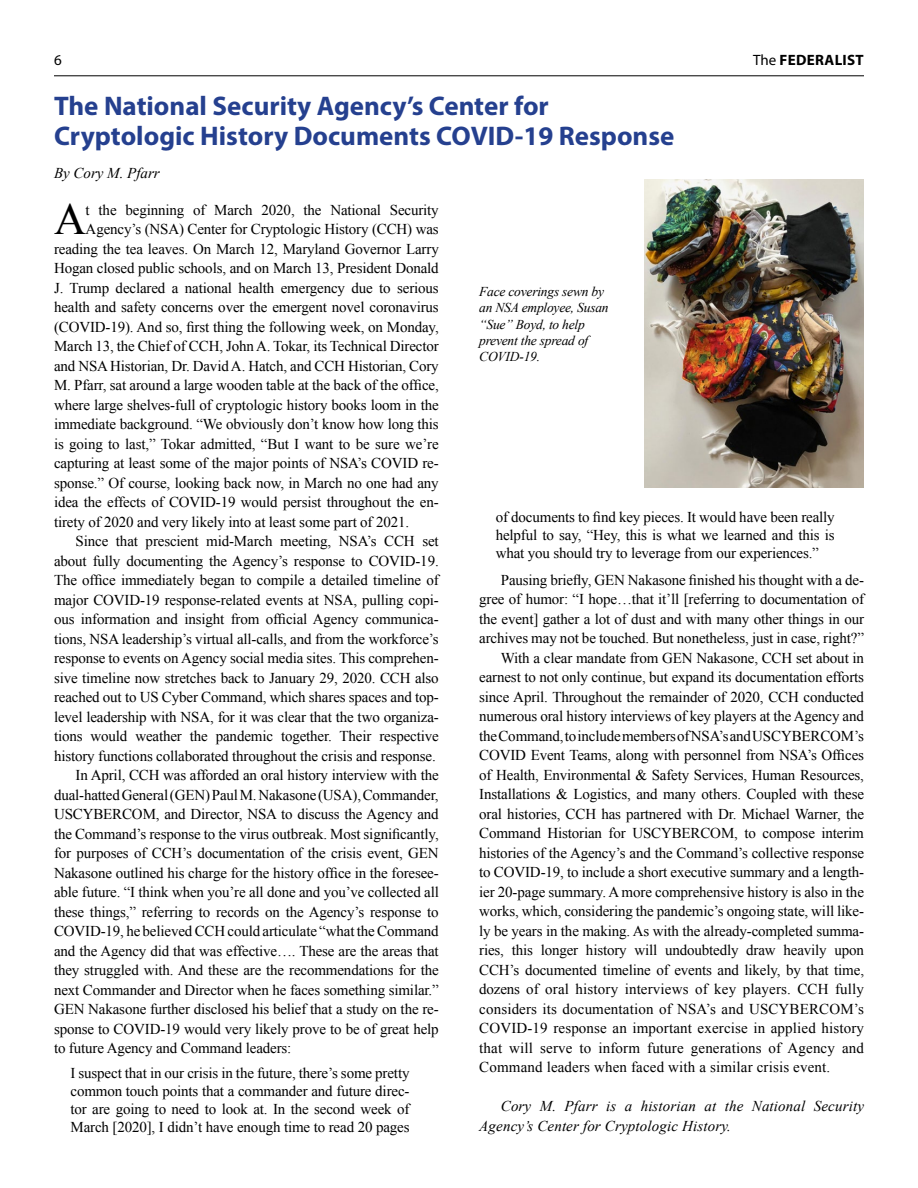
<style>
.page{position:relative;width:918px;height:1188px;background:#fff}
.page>*{position:absolute;margin:0;border:0;box-sizing:border-box;transform-origin:0 0}
.t1{font:44.4px "Times New Roman";color:#000}
.t2{font:700 27px/30px "Myriad Pro";color:#25408f}
.t3{font:15px/18px "Times New Roman";letter-spacing:-.01em;color:#000;text-align:justify}
.t4{font:15px "Times New Roman";letter-spacing:.01em;color:#000}
.t5{font:italic 15px/19.5px "Times New Roman";letter-spacing:.01em;color:#000}
.t6{font:700 15px "Myriad Pro";letter-spacing:.02em;color:#000}
.t7{font:15px "Myriad Pro";color:#000}
.t8{font:italic 13.5px/16.2px "Times New Roman";letter-spacing:-.015em;color:#000}
.s1{font-weight:400}
</style>
<div class="page">
<hr style="left:54px;top:75px;width:810px;height:1px;background:#000">
<img style="left:645px;top:179px;width:219px;height:308px">
<p class="t7" style="left:54px;top:51px;width:9px">6</p>
<p class="t6" style="left:753px;top:50px;width:112px"><span class="s1">The</span> FEDERALIST</p>
<h2 class="t2" style="left:54px;top:90px;width:622px">The National Security Agency’s Center for<br>Cryptologic History Documents COVID-19 Response</h2>
<p class="t5" style="left:54px;top:163px;width:107px">By Cory M. Pfarr</p>
<h1 class="t1" style="left:54px;top:190px;width:34px">A</h1>
<p class="t3" style="left:86px;top:201px;width:355px">t the beginning of March 2020, the National Security</p>
<p class="t3" style="left:86px;top:220px;width:355px">Agency’s (NSA) Center for Cryptologic History (CCH) was</p>
<p class="t3" style="left:54px;top:240px;width:386px">reading the tea leaves. On March 12, Maryland Governor Larry</p>
<p class="t3" style="left:54px;top:259px;width:386px">Hogan closed public schools, and on March 13, President Donald</p>
<p class="t3" style="left:54px;top:279px;width:386px">J. Trump declared a national health emergency due to serious</p>
<p class="t3" style="left:54px;top:298px;width:386px">health and safety concerns over the emergent novel coronavirus</p>
<p class="t3" style="left:54px;top:318px;width:386px">(COVID-19). And so, first thing the following week, on Monday,</p>
<p class="t3" style="left:54px;top:337px;width:386px">March 13, the Chief of CCH, John A. Tokar, its Technical Director</p>
<p class="t3" style="left:54px;top:357px;width:386px">and NSA Historian, Dr. David A. Hatch, and CCH Historian, Cory</p>
<p class="t3" style="left:54px;top:376px;width:386px">M. Pfarr, sat around a large wooden table at the back of the office,</p>
<p class="t3" style="left:54px;top:396px;width:386px">where large shelves-full of cryptologic history books loom in the</p>
<p class="t3" style="left:54px;top:415px;width:386px">immediate background. “We obviously don’t know how long this</p>
<p class="t3" style="left:54px;top:435px;width:386px">is going to last,” Tokar admitted, “But I want to be sure we’re</p>
<p class="t3" style="left:54px;top:454px;width:386px">capturing at least some of the major points of NSA’s COVID re-</p>
<p class="t3" style="left:54px;top:474px;width:386px">sponse.” Of course, looking back now, in March no one had any</p>
<p class="t3" style="left:54px;top:493px;width:386px">idea the effects of COVID-19 would persist throughout the en-</p>
<p class="t3" style="left:54px;top:513px;width:357px">tirety of 2020 and very likely into at least some part of 2021.</p>
<p class="t3" style="left:76px;top:532px;width:365px">Since that prescient mid-March meeting, NSA’s CCH set</p>
<p class="t3" style="left:54px;top:552px;width:386px">about fully documenting the Agency’s response to COVID-19.</p>
<p class="t3" style="left:54px;top:571px;width:386px">The office immediately began to compile a detailed timeline of</p>
<p class="t3" style="left:54px;top:591px;width:386px">major COVID-19 response-related events at NSA, pulling copi-</p>
<p class="t3" style="left:54px;top:610px;width:386px">ous information and insight from official Agency communica-</p>
<p class="t3" style="left:54px;top:630px;width:386px">tions, NSA leadership’s virtual all-calls, and from the workforce’s</p>
<p class="t3" style="left:54px;top:649px;width:386px">response to events on Agency social media sites. This comprehen-</p>
<p class="t3" style="left:54px;top:669px;width:386px">sive timeline now stretches back to January 29, 2020. CCH also</p>
<p class="t3" style="left:54px;top:688px;width:386px">reached out to US Cyber Command, which shares spaces and top-</p>
<p class="t3" style="left:54px;top:708px;width:386px">level leadership with NSA, for it was clear that the two organiza-</p>
<p class="t3" style="left:54px;top:727px;width:386px">tions would weather the pandemic together. Their respective</p>
<p class="t3" style="left:54px;top:747px;width:383px">history functions collaborated throughout the crisis and response.</p>
<p class="t3" style="left:76px;top:766px;width:365px">In April, CCH was afforded an oral history interview with the</p>
<p class="t3" style="left:54px;top:786px;width:386px">dual-hatted General (GEN) Paul M. Nakasone (USA), Commander,</p>
<p class="t3" style="left:54px;top:805px;width:386px">USCYBERCOM, and Director, NSA to discuss the Agency and</p>
<p class="t3" style="left:54px;top:825px;width:386px">the Command’s response to the virus outbreak. Most significantly,</p>
<p class="t3" style="left:54px;top:844px;width:386px">for purposes of CCH’s documentation of the crisis event, GEN</p>
<p class="t3" style="left:54px;top:864px;width:386px">Nakasone outlined his charge for the history office in the foresee-</p>
<p class="t3" style="left:54px;top:883px;width:386px">able future. “I think when you’re all done and you’ve collected all</p>
<p class="t3" style="left:54px;top:903px;width:386px">these things,” referring to records on the Agency’s response to</p>
<p class="t3" style="left:54px;top:922px;width:386px">COVID-19, he believed CCH could articulate “what the Command</p>
<p class="t3" style="left:54px;top:942px;width:386px">and the Agency did that was effective…. These are the areas that</p>
<p class="t3" style="left:54px;top:961px;width:386px">they struggled with. And these are the recommendations for the</p>
<p class="t3" style="left:54px;top:981px;width:386px">next Commander and Director when he faces something similar.”</p>
<p class="t3" style="left:54px;top:1000px;width:386px">GEN Nakasone further disclosed his belief that a study on the re-</p>
<p class="t3" style="left:54px;top:1020px;width:386px">sponse to COVID-19 would very likely prove to be of great help</p>
<p class="t3" style="left:54px;top:1039px;width:239px">to future Agency and Command leaders:</p>
<p class="t3" style="left:71px;top:1064px;width:341px">I suspect that in our crisis in the future, there’s some pretty common touch points that a commander and future direc&shy;tor are going to need to look at. In the second week of March [2020], I didn’t have enough time to read 20 pages</p>
<p class="t8" style="left:479px;top:283px;width:131px">Face coverings sewn by an NSA employee, Susan “Sue” Boyd, to help prevent the spread of<br>COVID-19.</p>
<p class="t3" style="left:496px;top:508px;width:341px">of documents to find key pieces. It would have been really helpful to say, “Hey, this is what we learned and this is what you should try to leverage from our experiences.”</p>
<p class="t3" style="left:501px;top:570px;width:365px">Pausing briefly, GEN Nakasone finished his thought with a de-</p>
<p class="t3" style="left:479px;top:590px;width:386px">gree of humor: “I hope…that it’ll [referring to documentation of</p>
<p class="t3" style="left:479px;top:609px;width:386px">the event] gather a lot of dust and with many other things in our</p>
<p class="t3" style="left:479px;top:629px;width:386px">archives may not be touched. But nonetheless, just in case, right?”</p>
<p class="t3" style="left:501px;top:648px;width:365px">With a clear mandate from GEN Nakasone, CCH set about in</p>
<p class="t3" style="left:479px;top:668px;width:386px">earnest to not only continue, but expand its documentation efforts</p>
<p class="t3" style="left:479px;top:687px;width:386px">since April. Throughout the remainder of 2020, CCH conducted</p>
<p class="t3" style="left:479px;top:707px;width:386px">numerous oral history interviews of key players at the Agency and</p>
<p class="t3" style="left:479px;top:726px;width:386px">the Command, to include members of NSA’s and USCYBERCOM’s</p>
<p class="t3" style="left:479px;top:746px;width:386px">COVID Event Teams, along with personnel from NSA’s Offices</p>
<p class="t3" style="left:479px;top:765px;width:386px">of Health, Environmental &amp; Safety Services, Human Resources,</p>
<p class="t3" style="left:479px;top:785px;width:386px">Installations &amp; Logistics, and many others. Coupled with these</p>
<p class="t3" style="left:479px;top:804px;width:386px">oral histories, CCH has partnered with Dr. Michael Warner, the</p>
<p class="t3" style="left:479px;top:824px;width:386px">Command Historian for USCYBERCOM, to compose interim</p>
<p class="t3" style="left:479px;top:843px;width:386px">histories of the Agency’s and the Command’s collective response</p>
<p class="t3" style="left:479px;top:863px;width:386px">to COVID-19, to include a short executive summary and a length-</p>
<p class="t3" style="left:479px;top:882px;width:386px">ier 20-page summary. A more comprehensive history is also in the</p>
<p class="t3" style="left:479px;top:902px;width:386px">works, which, considering the pandemic’s ongoing state, will like-</p>
<p class="t3" style="left:479px;top:921px;width:386px">ly be years in the making. As with the already-completed summa-</p>
<p class="t3" style="left:479px;top:941px;width:386px">ries, this longer history will undoubtedly draw heavily upon</p>
<p class="t3" style="left:479px;top:960px;width:386px">CCH’s documented timeline of events and likely, by that time,</p>
<p class="t4" style="left:479px;top:979px;width:386px">dozens of oral history interviews of key players. CCH fully</p>
<p class="t4" style="left:479px;top:999px;width:386px">considers its documentation of NSA’s and USCYBERCOM’s</p>
<p class="t4" style="left:479px;top:1018px;width:386px">COVID-19 response an important exercise in applied history</p>
<p class="t4" style="left:479px;top:1038px;width:386px">that will serve to inform future generations of Agency and</p>
<p class="t4" style="left:479px;top:1057px;width:352px">Command leaders when faced with a similar crisis event.</p>
<p class="t5" style="left:479px;top:1096px;width:386px;text-indent:22px">Cory M. Pfarr is a historian at the National Security<br>Agency’s Center for Cryptologic History.</p>
</div>
